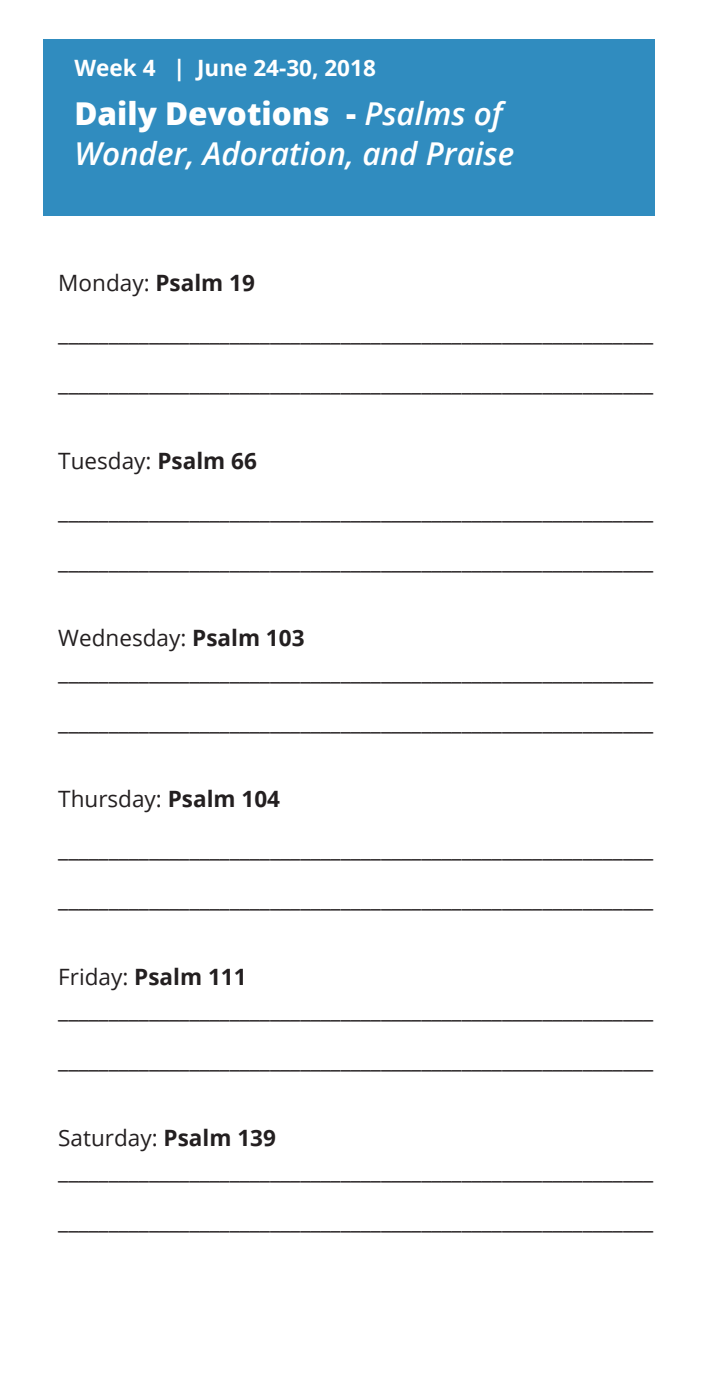
<style>
.page{position:relative;width:718px;height:1376px;background:#fff}
.page>*{position:absolute;margin:0;border:0;box-sizing:border-box;transform-origin:0 0}
.t1{font:italic 600 31.5px/40.5px "Open Sans";color:#fff}
.t2{font:22.5px/33.8px "Open Sans";color:#231f20}
.t3{font:700 22.5px "Open Sans";color:#fff}
.t4{font:700 22.5px "Open Sans";color:#231f20}
.s1{font-weight:800;font-style:normal}
.s2{font-weight:700}
.s3{font-weight:400}
</style>
<div class="page">
<div style="left:44px;top:39px;width:610px;height:177px;background:#308cbf"></div>
<p class="t3" style="left:74px;top:52px;width:303px">Week 4 | June 24-30, 2018</p>
<p class="t1" style="left:74px;top:92px;width:441px"><span class="s1">Daily Devotions -</span> Psalms of<br>Wonder, Adoration, and Praise</p>
<p class="t2" style="left:58px;top:266px;width:198px">Monday: <span class="s2">Psalm 19</span></p>
<p class="t2" style="left:58px;top:316px;width:596px">___________________________________________________________</p>
<p class="t2" style="left:58px;top:366px;width:596px">___________________________________________________________</p>
<p class="t2" style="left:58px;top:443px;width:200px">Tuesday: <span class="s2">Psalm 66</span></p>
<p class="t2" style="left:58px;top:493px;width:596px">___________________________________________________________</p>
<p class="t2" style="left:58px;top:543px;width:596px">___________________________________________________________</p>
<p class="t2" style="left:58px;top:620px;width:596px">Wednesday: <span class="s2">Psalm 103 </span>___________________________________________________________</p>
<p class="t2" style="left:58px;top:704px;width:596px">___________________________________________________________</p>
<p class="t2" style="left:58px;top:782px;width:223px">Thursday: <span class="s2">Psalm 104</span></p>
<p class="t2" style="left:58px;top:831px;width:596px">___________________________________________________________</p>
<p class="t2" style="left:58px;top:881px;width:596px">___________________________________________________________</p>
<p class="t4" style="left:58px;top:960px;width:190px"><span class="s3">Friday:</span> Psalm 111</p>
<p class="t2" style="left:58px;top:993px;width:596px">___________________________________________________________</p>
<p class="t2" style="left:58px;top:1043px;width:596px">___________________________________________________________</p>
<p class="t2" style="left:58px;top:1120px;width:219px">Saturday: <span class="s2">Psalm 139</span></p>
<p class="t2" style="left:58px;top:1154px;width:596px">___________________________________________________________</p>
<p class="t2" style="left:58px;top:1204px;width:596px">___________________________________________________________</p>
</div>
